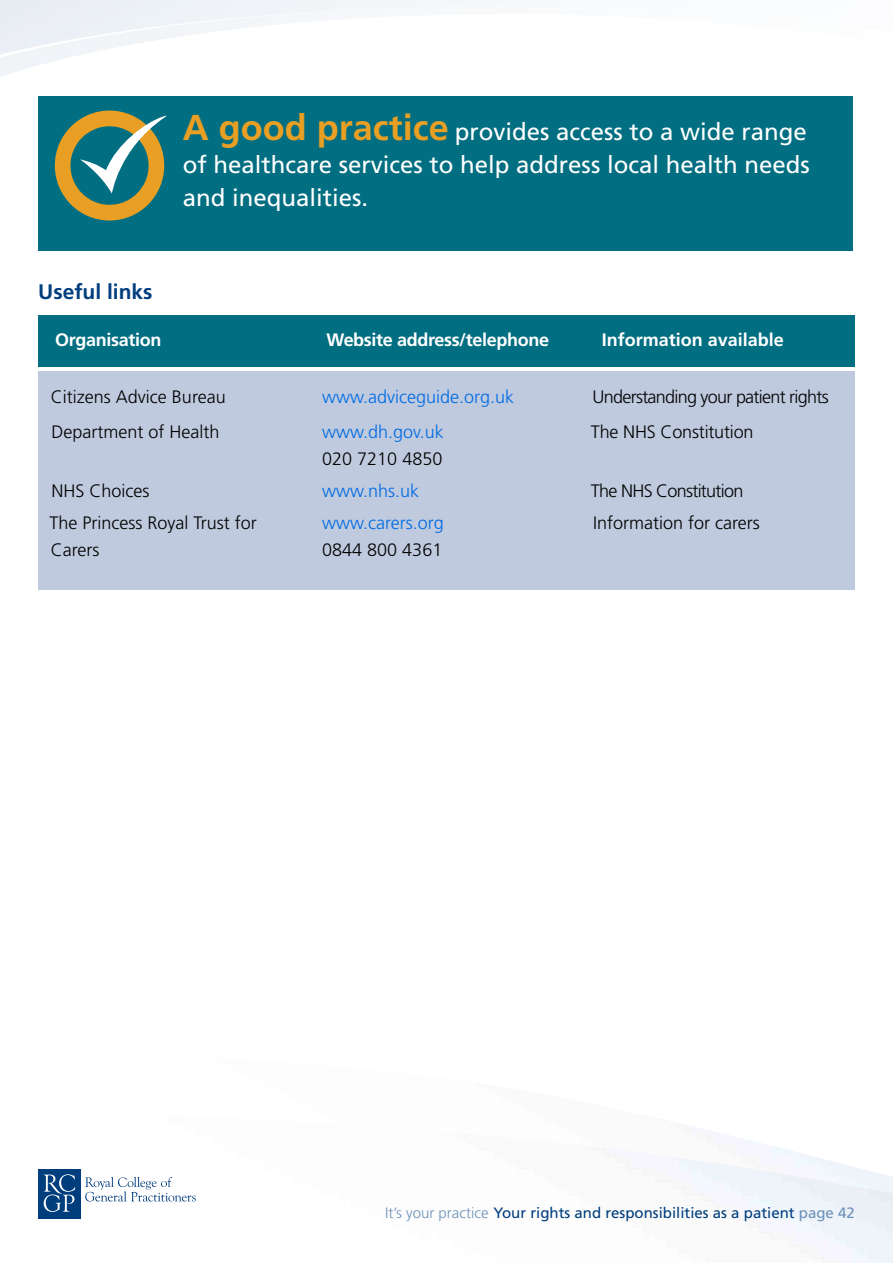
<style>
.page{position:relative;width:893px;height:1263px;background:#fff}
.page>*{position:absolute;margin:0;border:0;box-sizing:border-box;transform-origin:0 0}
.t1{font:24px/33px "Frutiger LT";color:#fff}
.t2{font:700 21px "Frutiger LT";color:#003e7e}
.t3{font:300 18px/27px "Frutiger LT";color:#000}
.t4{font:300 18px "Frutiger LT";color:#006be3}
.t5{font:300 18px "Frutiger LT";letter-spacing:-.04em;color:#000}
.t6{font:700 18px "Frutiger LT";letter-spacing:-.02em;color:#fff}
.t7{font:700 18px "Frutiger LT";color:#fff}
.t8{font:15px "Frutiger LT";color:#003e7e}
.s1{font-weight:700;font-size:36px;color:#e89f23}
.s2{font-weight:300;color:#6e91b9}
.s3{color:#6e91b9}
</style>
<div class="page">
<img style="left:46px;top:1125px;width:846px;height:138px">
<hr style="left:892px;top:0;width:1px;height:1263px;background:#6990b8">
<div style="left:38px;top:96px;width:815px;height:155px;background:#026e81"></div>
<img style="left:0;top:0;width:893px;height:55px">
<svg style="left:85px;top:1177px;width:111px;height:24px"></svg>
<div style="left:38px;top:1169px;width:43px;height:49px;background:#003d7d"></div>
<svg style="left:44px;top:1174px;width:31px;height:38px"></svg>
<svg style="left:55px;top:111px;width:112px;height:109px"></svg>
<div style="left:38px;top:316px;width:817px;height:51px;background:#026e81"></div>
<div style="left:38px;top:371px;width:816px;height:219px;background:#bfcade"></div>
<p class="t2" style="left:38px;top:279px;width:116px">Useful links</p>
<h1 class="t1" style="left:183px;top:115px;width:628px"><span class="s1">A good practice</span> provides access to a wide range of healthcare services to help address local health needs and inequalities.</h1>
<p class="t6" style="left:55px;top:329px;width:108px">Organisation</p>
<p class="t6" style="left:326px;top:329px;width:224px">Website address/telephone</p>
<p class="t7" style="left:602px;top:329px;width:184px">Information available</p>
<p class="t3" style="left:51px;top:384px;width:176px">Citizens Advice Bureau</p>
<p class="t4" style="left:322px;top:387px;width:194px">www.adviceguide.org.uk</p>
<p class="t5" style="left:593px;top:387px;width:238px">Understanding your patient rights</p>
<p class="t3" style="left:51px;top:418px;width:170px">Department of Health</p>
<p class="t4" style="left:322px;top:421px;width:123px">www.dh.gov.uk</p>
<p class="t3" style="left:322px;top:445px;width:122px">020 7210 4850</p>
<p class="t3" style="left:591px;top:418px;width:164px">The NHS Constitution</p>
<p class="t3" style="left:51px;top:478px;width:100px">NHS Choices</p>
<p class="t4" style="left:322px;top:481px;width:99px">www.nhs.uk</p>
<p class="t5" style="left:591px;top:481px;width:154px">The NHS Constitution</p>
<p class="t3" style="left:49px;top:509px;width:209px">The Princess Royal Trust for<br>Carers</p>
<p class="t4" style="left:322px;top:512px;width:123px">www.carers.org</p>
<p class="t3" style="left:593px;top:509px;width:168px">Information for carers</p>
<p class="t3" style="left:322px;top:536px;width:122px">0844 800 4361</p>
<p class="t8" style="left:385px;top:1204px;width:471px"><span class="s2">It’s your practice</span> Your rights and responsibilities as a patient <span class="s3">page 42</span></p>
</div>
